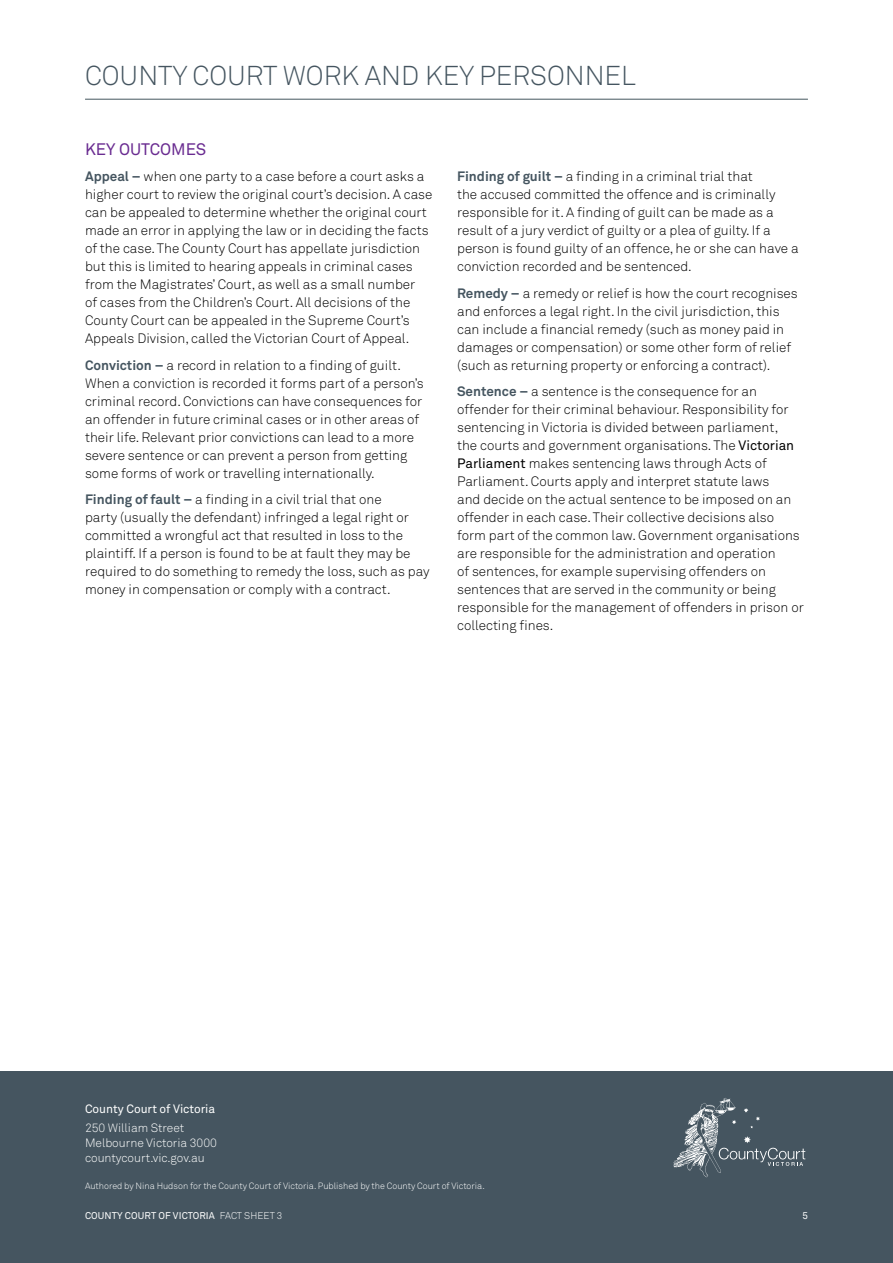
<style>
.page{position:relative;width:893px;height:1263px;background:#fff}
.page>*{position:absolute;margin:0;border:0;box-sizing:border-box;transform-origin:0 0}
.Heading_2{font:27px "Akkurat Light Pro";color:#455560}
.Heading_3___Purple{font:16.5px "Akkurat Pro";color:#6a2c91}
.Body_Copy{font:13.5px/18px "Akkurat Light Pro";color:#000}
.t1{font:12px/15px "Akkurat Light Pro";letter-spacing:-.005em;color:#fff}
.t2{font:12px "Akkurat Pro";letter-spacing:-.005em;color:#fff}
.t3{font:9.75px "Akkurat Pro";letter-spacing:.01em;color:#fff}
.t4{font:9px "Akkurat Light Pro";letter-spacing:-.005em;color:#fff}
.s1{font-family:"Akkurat Pro";font-weight:700;color:#455560}
.s2{font-family:"Akkurat Pro"}
.s3{font-family:"Akkurat Light Pro"}
</style>
<div class="page">
<div style="left:0;top:1071px;width:893px;height:192px;background:#455560"></div>
<hr style="left:85px;top:99px;width:723px;height:1px;background:#45575f">
<svg style="left:673px;top:1098px;width:132px;height:79px"></svg>
<p class="Heading_2" style="left:85px;top:60px;width:552px">COUNTY COURT WORK AND KEY PERSONNEL</p>
<p class="Heading_3___Purple" style="left:85px;top:139px;width:123px">KEY OUTCOMES</p>
<p class="Body_Copy" style="left:85px;top:168px;width:349px"><span class="s1">Appeal –</span> when one party to a case before a court asks a higher court to review the original court’s decision. A case can be appealed to determine whether the original court made an error in applying the law or in deciding the facts of the case. The County Court has appellate jurisdiction but this is limited to hearing appeals in criminal cases from the Magistrates’ Court, as well as a small number<br>of cases from the Children’s Court. All decisions of the County Court can be appealed in the Supreme Court’s Appeals Division, called the Victorian Court of Appeal.</p>
<p class="Body_Copy" style="left:85px;top:356px;width:340px"><span class="s1">Conviction –</span> a record in relation to a finding of guilt.<br>When a conviction is recorded it forms part of a person’s criminal record. Convictions can have consequences for an offender in future criminal cases or in other areas of their life. Relevant prior convictions can lead to a more severe sentence or can prevent a person from getting some forms of work or travelling internationally.</p>
<p class="Body_Copy" style="left:85px;top:491px;width:346px"><span class="s1">Finding of fault –</span> a finding in a civil trial that one<br>party (usually the defendant) infringed a legal right or committed a wrongful act that resulted in loss to the plaintiff. If a person is found to be at fault they may be required to do something to remedy the loss, such as pay money in compensation or comply with a contract.</p>
<p class="Body_Copy" style="left:457px;top:168px;width:343px"><span class="s1">Finding of guilt –</span> a finding in a criminal trial that<br>the accused committed the offence and is criminally responsible for it. A finding of guilt can be made as a result of a jury verdict of guilty or a plea of guilty. If a person is found guilty of an offence, he or she can have a conviction recorded and be sentenced.</p>
<p class="Body_Copy" style="left:457px;top:284px;width:342px"><span class="s1">Remedy –</span> a remedy or relief is how the court recognises and enforces a legal right. In the civil jurisdiction, this can include a financial remedy (such as money paid in damages or compensation) or some other form of relief (such as returning property or enforcing a contract).</p>
<p class="Body_Copy" style="left:457px;top:383px;width:348px"><span class="s1">Sentence –</span> a sentence is the consequence for an offender for their criminal behaviour. Responsibility for sentencing in Victoria is divided between parliament,<br>the courts and government organisations. The <span class="s2">Victorian Parliament</span> makes sentencing laws through Acts of Parliament. Courts apply and interpret statute laws<br>and decide on the actual sentence to be imposed on an offender in each case. Their collective decisions also form part of the common law. Government organisations are responsible for the administration and operation<br>of sentences, for example supervising offenders on sentences that are served in the community or being responsible for the management of offenders in prison or collecting fines.</p>
<p class="t2" style="left:85px;top:1102px;width:132px">County Court of Victoria</p>
<p class="t1" style="left:85px;top:1121px;width:133px">250 William Street<br>Melbourne Victoria 3000 countycourt.vic.gov.au</p>
<p class="t4" style="left:85px;top:1180px;width:401px">Authored by Nina Hudson for the County Court of Victoria. Published by the County Court of Victoria.</p>
<p class="t3" style="left:85px;top:1210px;width:199px">COUNTY COURT OF VICTORIA <span class="s3">FACT SHEET 3</span></p>
<p class="t3" style="left:802px;top:1210px;width:7px">5</p>
</div>
